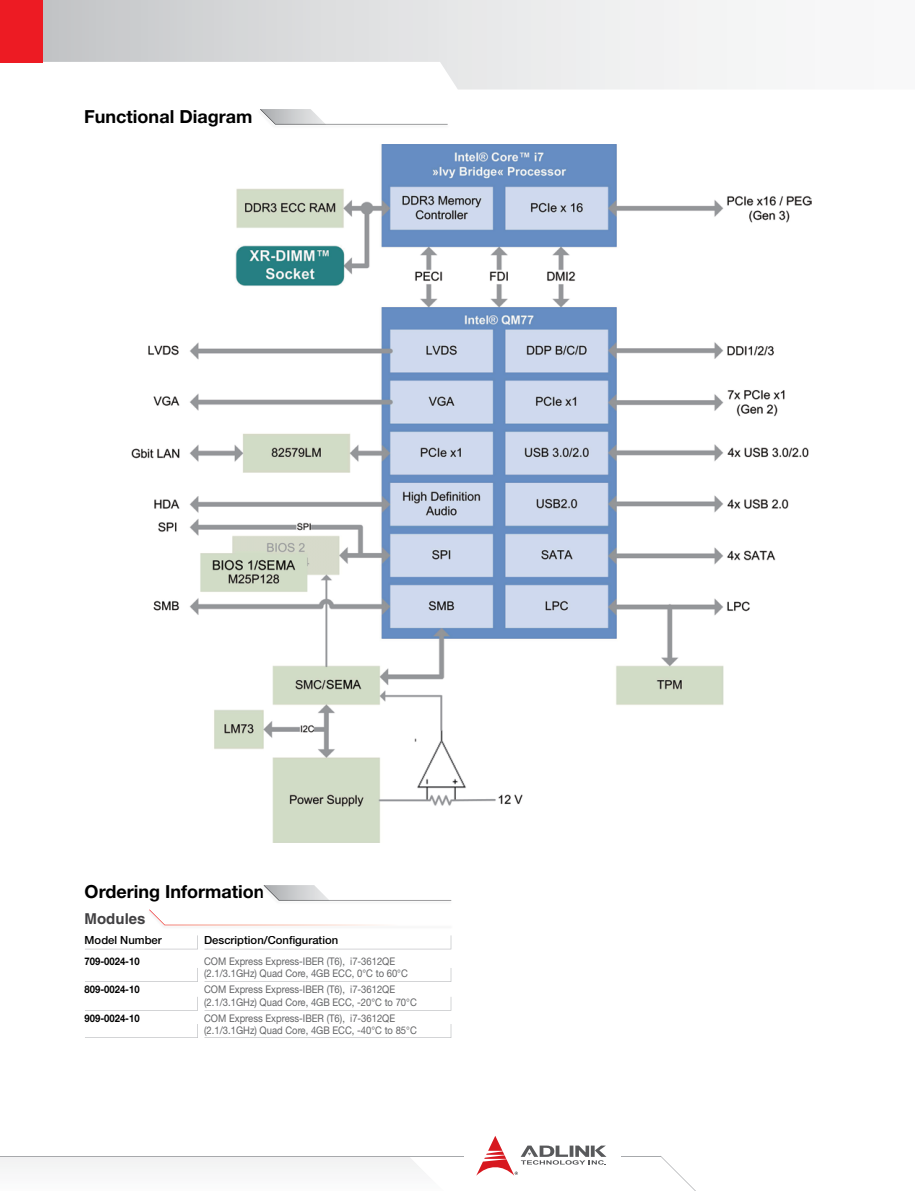
<style>
.page{position:relative;width:915px;height:1191px;background:#fff}
.page>*{position:absolute;margin:0;border:0;box-sizing:border-box;transform-origin:0 0}
.t1{font:700 18px "Helvetica Neue LT Std";color:#000}
.t2{font:700 15px "Helvetica LT Std";color:#414042}
.t3{font:500 11.25px "Helvetica Neue LT Std";color:#000}
.t4{font:10.5px/12.6px "Helvetica Neue LT Std";color:#636466;scale:.9 1}
.t5{font:700 10.5px "Helvetica Neue LT Std";color:#000;scale:.9 1}
</style>
<div class="page">
<svg style="left:0;top:0;width:756px;height:90px"></svg>
<div style="left:0;top:0;width:43px;height:62px;background:#ed1b23"></div>
<svg style="left:476px;top:1136px;width:130px;height:39px"></svg>
<hr style="left:620px;top:1155px;width:40px;height:1px;background:#a7a9ac">
<svg style="left:660px;top:1156px;width:35px;height:35px"></svg>
<svg style="left:0;top:1156px;width:443px;height:13px"></svg>
<hr style="left:0;top:1155px;width:463px;height:1px;background:#a7a9ac">
<div style="left:257px;top:109px;width:194px;height:22px;background:#fbfbfb"></div>
<svg style="left:260px;top:109px;width:187px;height:16px"></svg>
<div style="left:261px;top:885px;width:194px;height:22px;background:#bbbdc0;opacity:.4"></div>
<svg style="left:263px;top:885px;width:188px;height:15px"></svg>
<svg style="left:85px;top:935px;width:113px;height:14px"></svg>
<svg style="left:205px;top:935px;width:246px;height:14px"></svg>
<svg style="left:85px;top:968px;width:113px;height:14px"></svg>
<svg style="left:204px;top:968px;width:247px;height:14px"></svg>
<svg style="left:197px;top:997px;width:1px;height:13px"></svg>
<svg style="left:85px;top:1024px;width:113px;height:14px"></svg>
<svg style="left:204px;top:1024px;width:247px;height:14px"></svg>
<div style="left:147px;top:909px;width:308px;height:22px;background:#bbbdc0;opacity:.4"></div>
<svg style="left:149px;top:909px;width:302px;height:16px"></svg>
<img style="left:132px;top:145px;width:678px;height:697px">
<h1 class="t1" style="left:84px;top:106px;width:169px">Functional Diagram</h1>
<h1 class="t1" style="left:85px;top:880px;width:181px">Ordering Information</h1>
<h2 class="t2" style="left:85px;top:909px;width:62px">Modules</h2>
<p class="t3" style="left:85px;top:933px;width:79px">Model Number</p>
<p class="t3" style="left:204px;top:933px;width:135px">Description/Configuration</p>
<p class="t5" style="left:85px;top:954px;width:63px">709-0024-10</p>
<p class="t4" style="left:204px;top:954px;width:228px">COM Express Express-IBER (T6), i7-3612QE (2.1/3.1GHz) Quad Core, 4GB ECC, 0°C to 60°C</p>
<p class="t5" style="left:85px;top:983px;width:63px">809-0024-10</p>
<p class="t4" style="left:204px;top:983px;width:238px">COM Express Express-IBER (T6), i7-3612QE (2.1/3.1GHz) Quad Core, 4GB ECC, -20°C to 70°C</p>
<p class="t5" style="left:85px;top:1011px;width:63px">909-0024-10</p>
<p class="t4" style="left:204px;top:1011px;width:238px">COM Express Express-IBER (T6), i7-3612QE (2.1/3.1GHz) Quad Core, 4GB ECC, -40°C to 85°C</p>
</div>
